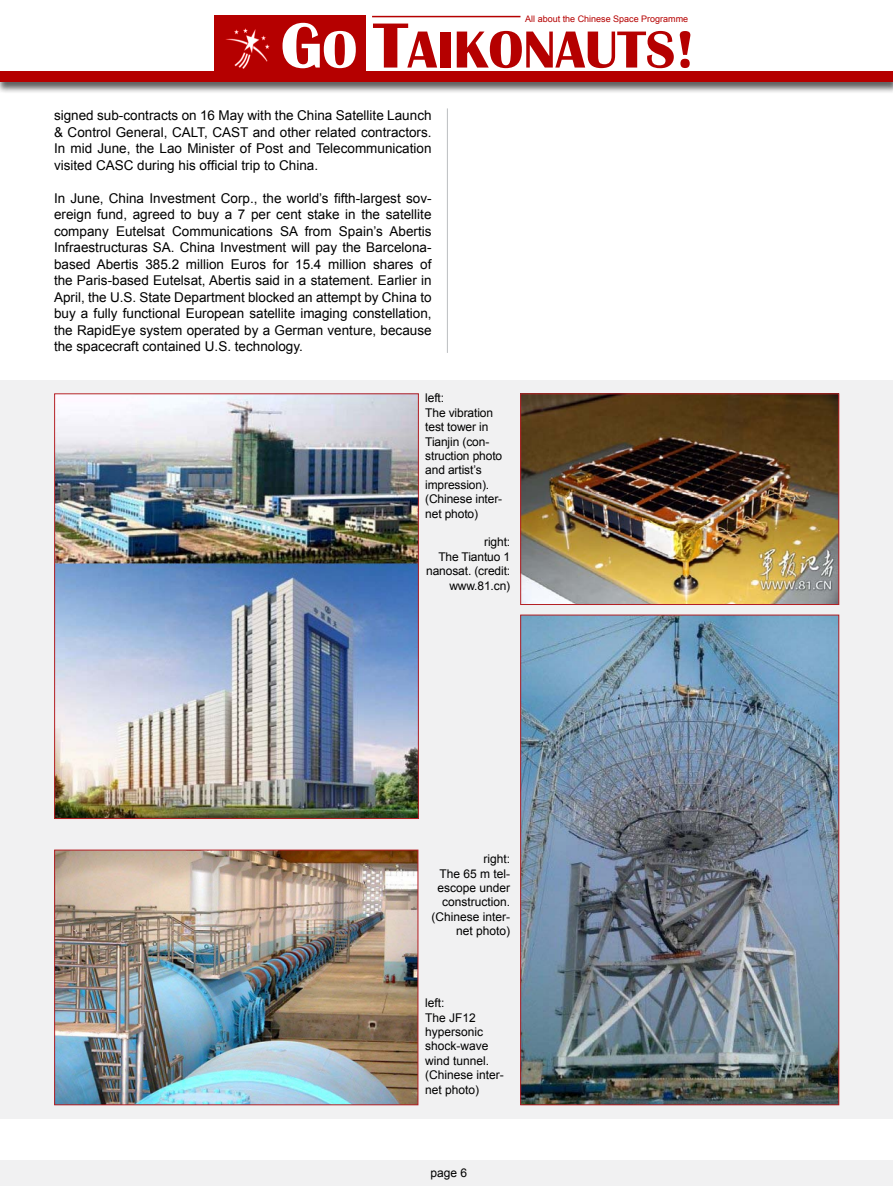
<style>
.page{position:relative;width:893px;height:1188px;background:#fff}
.page>*{position:absolute;margin:0;border:0;box-sizing:border-box;transform-origin:0 0}
.t1{font:700 54px "Britannic";color:#b50000}
.t2{font:13.5px/16.5px "Arial";color:#000;text-align:justify}
.t3{font:12px/14.4px "Arial";letter-spacing:-.01em;color:#000}
.t4{font:9px "Arial";color:#b50000}
.s1{font-size:66px;color:#fff}
.s2{color:#fff}
.s3{font-size:66px}
</style>
<div class="page">
<div style="left:214px;top:15px;width:151px;height:63px;background:#b50000"></div>
<img style="left:225px;top:28px;width:45px;height:41px">
<div style="left:0;top:72px;width:893px;height:22px;background:#000;opacity:.64"></div>
<div style="left:0;top:72px;width:893px;height:10px;background:#b50000"></div>
<hr style="left:372px;top:16px;width:148px;height:1px;background:#b50000">
<div style="left:0;top:1161px;width:893px;height:25px;background:#f1f1f2"></div>
<div style="left:0;top:380px;width:893px;height:738px;background:#f1f1f2"></div>
<img style="left:56px;top:396px;width:361px;height:421px">
<div style="left:54px;top:394px;width:365px;height:425px;border:1px solid #b41f24"></div>
<img style="left:522px;top:396px;width:315px;height:207px">
<div style="left:520px;top:394px;width:319px;height:211px;border:1px solid #b41f24"></div>
<hr style="left:447px;top:108px;width:1px;height:245px;background:#bcbec0">
<img style="left:522px;top:617px;width:315px;height:486px">
<div style="left:520px;top:615px;width:319px;height:490px;border:1px solid #b41f24"></div>
<img style="left:56px;top:852px;width:360px;height:251px">
<div style="left:54px;top:850px;width:364px;height:255px;border:1px solid #b41f24"></div>
<p class="t4" style="left:525px;top:13px;width:165px">All about the Chinese Space Programme</p>
<h1 class="t1" style="left:281px;top:19px;width:416px"><span class="s1">G</span><span class="s2">O</span> <span class="s3">T</span>AIKONAUTS!</h1>
<p class="t2" style="left:54px;top:108px;width:379px">signed sub-contracts on 16 May with the China Satellite Launch &amp; Control General, CALT, CAST and other related contractors.<br>In mid June, the Lao Minister of Post and Telecommunication visited CASC during his official trip to China.</p>
<p class="t2" style="left:54px;top:190px;width:379px">In June, China Investment Corp., the world’s fifth-largest sov&shy;ereign fund, agreed to buy a 7 per cent stake in the satellite company Eutelsat Communications SA from Spain’s Abertis Infraestructuras SA. China Investment will pay the Barcelona&shy;based Abertis 385.2 million Euros for 15.4 million shares of the Paris-based Eutelsat, Abertis said in a statement. Earlier in April, the U.S. State Department blocked an attempt by China to buy a fully functional European satellite imaging constellation, the RapidEye system operated by a German venture, because the spacecraft contained U.S. technology.</p>
<p class="t3" style="left:425px;top:391px;width:20px">left:</p>
<p class="t3" style="left:425px;top:405px;width:79px">The vibration test tower in<br>Tianjin (con&shy;struction photo and artist’s impression). (Chinese inter&shy;net photo)</p>
<p class="t3" style="left:426px;top:535px;width:86px;text-align:right">right:<br>The Tiantuo 1 nanosat. (credit: www.81.cn)</p>
<p class="t3" style="left:432px;top:852px;width:80px;text-align:right">right:<br>The 65 m tel&shy;escope under construction. (Chinese inter&shy;net photo)</p>
<p class="t3" style="left:425px;top:996px;width:21px">left:</p>
<p class="t3" style="left:425px;top:1010px;width:80px">The JF12 hypersonic shock-wave wind tunnel. (Chinese inter&shy;net photo)</p>
<p class="t3" style="left:430px;top:1166px;width:38px">page 6</p>
</div>
